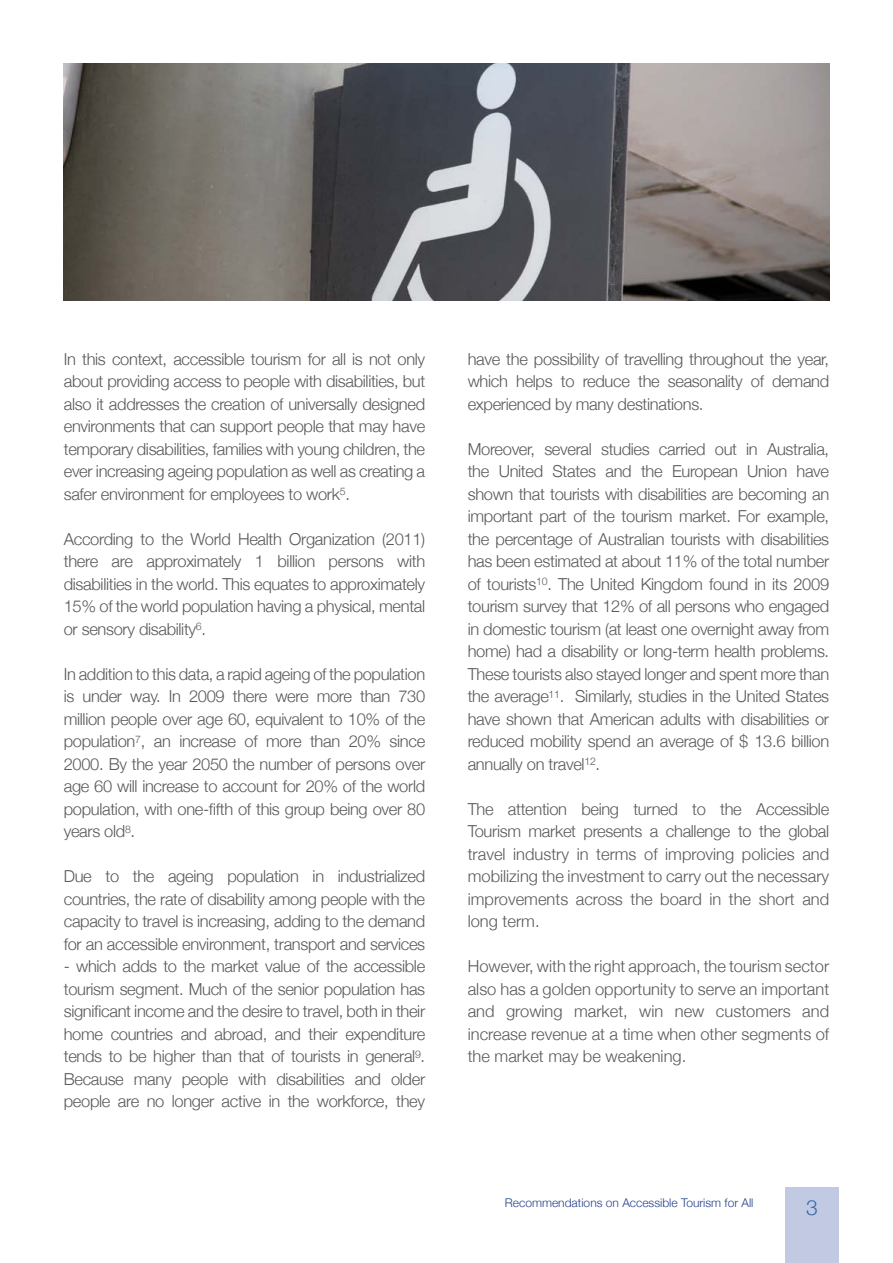
<style>
.page{position:relative;width:893px;height:1263px;background:#fff}
.page>*{position:absolute;margin:0;border:0;box-sizing:border-box;transform-origin:0 0}
.t1{font:300 21px "Helvetica Neue";color:#3768a9}
.t2{font:300 16.5px/22.5px "Helvetica Neue";letter-spacing:-.02em;color:#58595b;text-align:justify}
.t3{font:300 12px "Helvetica Neue";color:#25408f}
</style>
<div class="page">
<div style="left:785px;top:1187px;width:54px;height:76px;background:#c2cae3"></div>
<img style="left:64px;top:64px;width:765px;height:237px">
<p class="t2" style="left:64px;top:347px;width:363px">In this context, accessible tourism for all is not only about providing access to people with disabilities, but also it addresses the creation of universally designed environments that can support people that may have temporary disabilities, families with young children, the ever increasing ageing population as well as creating a safer environment for employees to work<sup>5</sup>.</p>
<p class="t2" style="left:64px;top:527px;width:363px">According to the World Health Organization (2011) there are approximately 1 billion persons with disabilities in the world. This equates to approximately 15% of the world population having a physical, mental or sensory disability<sup>6</sup>.</p>
<p class="t2" style="left:64px;top:662px;width:363px">In addition to this data, a rapid ageing of the population is under way. In 2009 there were more than 730 million people over age 60, equivalent to 10% of the population<sup>7</sup>, an increase of more than 20% since 2000. By the year 2050 the number of persons over age 60 will increase to account for 20% of the world population, with one-fifth of this group being over 80 years old<sup>8</sup>.</p>
<p class="t2" style="left:64px;top:864px;width:363px">Due to the ageing population in industrialized countries, the rate of disability among people with the capacity to travel is increasing, adding to the demand for an accessible environment, transport and services</p>
<p class="t2" style="left:64px;top:954px;width:363px">- which adds to the market value of the accessible tourism segment. Much of the senior population has significant income and the desire to travel, both in their home countries and abroad, and their expenditure tends to be higher than that of tourists in general<sup>9</sup>.<br>Because many people with disabilities and older people are no longer active in the workforce, they</p>
<p class="t2" style="left:468px;top:347px;width:363px">have the possibility of travelling throughout the year, which helps to reduce the seasonality of demand experienced by many destinations.</p>
<p class="t2" style="left:468px;top:437px;width:363px">Moreover, several studies carried out in Australia, the United States and the European Union have shown that tourists with disabilities are becoming an important part of the tourism market. For example, the percentage of Australian tourists with disabilities has been estimated at about 11% of the total number of tourists<sup>10</sup>. The United Kingdom found in its 2009 tourism survey that 12% of all persons who engaged in domestic tourism (at least one overnight away from home) had a disability or long-term health problems.<br>These tourists also stayed longer and spent more than the average<sup>11</sup>. Similarly, studies in the United States have shown that American adults with disabilities or reduced mobility spend an average of $ 13.6 billion annually on travel<sup>12</sup>.</p>
<p class="t2" style="left:468px;top:797px;width:363px">The attention being turned to the Accessible Tourism market presents a challenge to the global travel industry in terms of improving policies and mobilizing the investment to carry out the necessary improvements across the board in the short and long term.</p>
<p class="t2" style="left:468px;top:954px;width:363px">However, with the right approach, the tourism sector also has a golden opportunity to serve an important and growing market, win new customers and increase revenue at a time when other segments of the market may be weakening.</p>
<p class="t3" style="left:505px;top:1193px;width:250px">Recommendations on Accessible Tourism for All</p>
<p class="t1" style="left:806px;top:1190px;width:13px">3</p>
</div>
